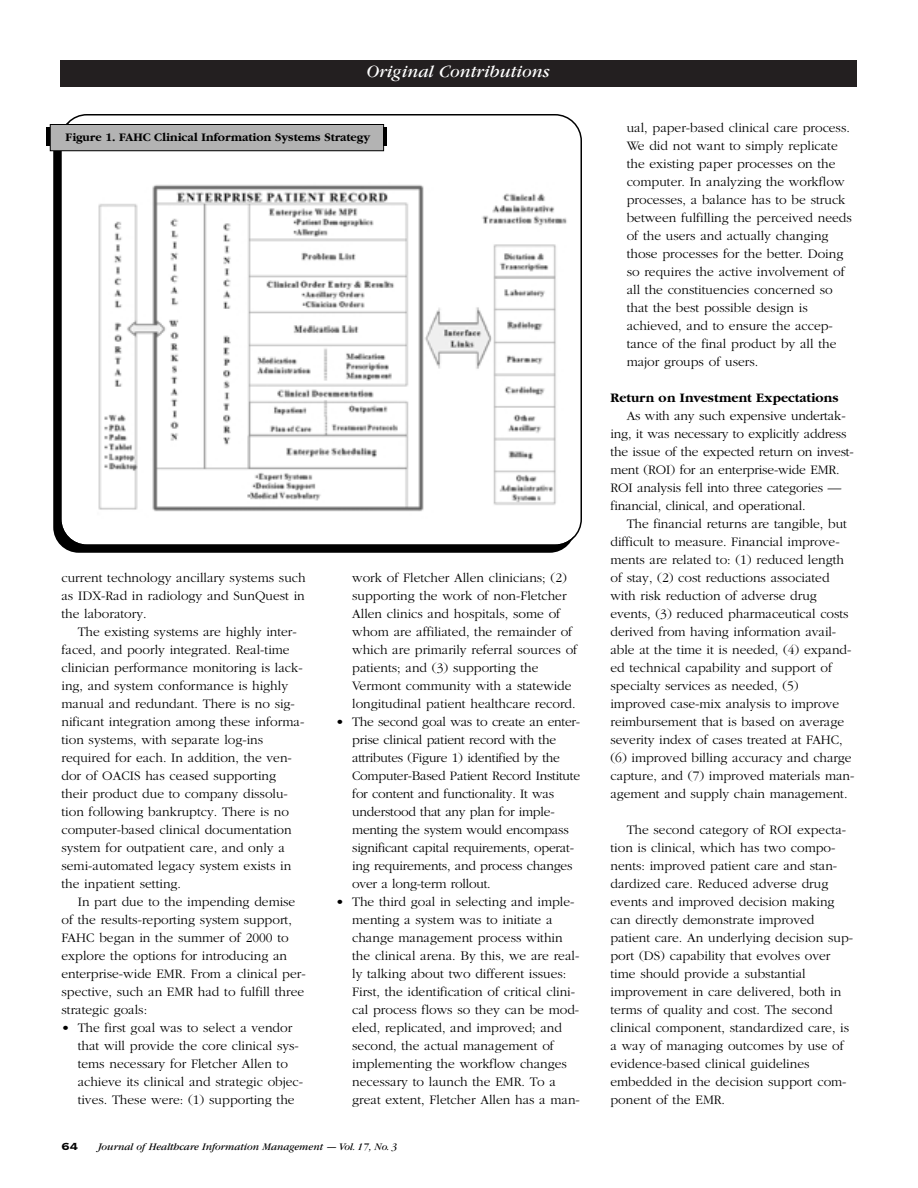
<style>
.page{position:relative;width:918px;height:1188px;background:#fff}
.page>*{position:absolute;margin:0;border:0;box-sizing:border-box;transform-origin:0 0}
.t1{font:italic 18px "Garamond";color:#fff}
.t2{font:300 13.5px/18px "Garamond";color:#000}
.t3{font:300 13.5px/18px "Garamond";letter-spacing:-.02em;color:#000}
.t4{font:700 13.5px "Garamond";color:#000}
.t5{font:13.5px "Copperplate Thirty Three BC";color:#000}
.t6{font:700 12px "Garamond";color:#000}
.t7{font:italic 10.5px "Garamond";color:#000}
</style>
<div class="page">
<div style="left:60px;top:60px;width:796px;height:27px;background:#231f20"></div>
<div style="left:53px;top:121px;width:522px;height:432px;background:#000;border-radius:26px"></div>
<svg style="left:60px;top:114px;width:522px;height:432px;background:#e6e6e6"></svg>
<div style="left:46px;top:128px;width:341px;height:18px;background:#000"></div>
<div style="left:51px;top:125px;width:332px;height:25px;background:#b3b3b3"></div>
<div style="left:50px;top:124px;width:334px;height:27px;border:1px solid #000"></div>
<h1 class="t1" style="left:367px;top:66px;width:185px">Original Contributions</h1>
<p class="t6" style="left:66px;top:132px;width:306px">Figure 1. FAHC Clinical Information Systems Strategy</p>
<p class="t2" style="left:62px;top:570px;width:246px;text-align:justify">current technology ancillary systems such as IDX-Rad in radiology and SunQuest in the laboratory.</p>
<p class="t2" style="left:62px;top:624px;width:244px;text-indent:16px">The existing systems are highly inter&shy;faced, and poorly integrated. Real-time clinician performance monitoring is lack&shy;ing, and system conformance is highly manual and redundant. There is no sig&shy;nificant integration among these informa&shy;tion systems, with separate log-ins required for each. In addition, the ven&shy;dor of OACIS has ceased supporting their product due to company dissolu&shy;tion following bankruptcy. There is no computer-based clinical documentation system for outpatient care, and only a semi-automated legacy system exists in the inpatient setting.</p>
<p class="t2" style="left:62px;top:894px;width:246px;text-indent:16px">In part due to the impending demise of the results-reporting system support, FAHC began in the summer of 2000 to explore the options for introducing an enterprise-wide EMR. From a clinical per&shy;spective, such an EMR had to fulfill three strategic goals:</p>
<p class="t2" style="left:78px;top:1020px;width:227px;text-indent:-16px">• The first goal was to select a vendor that will provide the core clinical sys&shy;tems necessary for Fletcher Allen to achieve its clinical and strategic objec&shy;tives. These were: (1) supporting the</p>
<p class="t2" style="left:352px;top:570px;width:227px">work of Fletcher Allen clinicians; (2) supporting the work of non-Fletcher Allen clinics and hospitals, some of whom are affiliated, the remainder of which are primarily referral sources of patients; and (3) supporting the Vermont community with a statewide longitudinal patient healthcare record.</p>
<p class="t3" style="left:352px;top:714px;width:230px;text-indent:-16px">• The second goal was to create an enter&shy;prise clinical patient record with the attributes (Figure 1) identified by the Computer-Based Patient Record Institute for content and functionality. It was understood that any plan for imple&shy;menting the system would encompass significant capital requirements, operat&shy;ing requirements, and process changes over a long-term rollout.</p>
<p class="t2" style="left:352px;top:894px;width:229px;text-indent:-16px">• The third goal in selecting and imple&shy;menting a system was to initiate a change management process within the clinical arena. By this, we are real&shy;ly talking about two different issues:<br>First, the identification of critical clini&shy;cal process flows so they can be mod&shy;eled, replicated, and improved; and second, the actual management of implementing the workflow changes necessary to launch the EMR. To a great extent, Fletcher Allen has a man-</p>
<p class="t5" style="left:62px;top:1137px;width:18px">64</p>
<p class="t7" style="left:98px;top:1143px;width:301px">Journal of Healthcare Information Management — Vol. 17, No. 3</p>
<p class="t2" style="left:627px;top:120px;width:227px">ual, paper-based clinical care process.<br>We did not want to simply replicate the existing paper processes on the computer. In analyzing the workflow processes, a balance has to be struck between fulfilling the perceived needs of the users and actually changing those processes for the better. Doing so requires the active involvement of all the constituencies concerned so that the best possible design is achieved, and to ensure the accep&shy;tance of the final product by all the major groups of users.</p>
<p class="t4" style="left:610px;top:392px;width:230px">Return on Investment Expectations</p>
<p class="t2" style="left:610px;top:408px;width:245px;text-indent:16px">As with any such expensive undertak&shy;ing, it was necessary to explicitly address the issue of the expected return on invest&shy;ment (ROI) for an enterprise-wide EMR.<br>ROI analysis fell into three categories — financial, clinical, and operational.</p>
<p class="t2" style="left:610px;top:516px;width:245px;text-indent:16px">The financial returns are tangible, but difficult to measure. Financial improve&shy;ments are related to: (1) reduced length of stay, (2) cost reductions associated with risk reduction of adverse drug events, (3) reduced pharmaceutical costs derived from having information avail&shy;able at the time it is needed, (4) expand&shy;ed technical capability and support of specialty services as needed, (5) improved case-mix analysis to improve reimbursement that is based on average severity index of cases treated at FAHC, (6) improved billing accuracy and charge capture, and (7) improved materials man&shy;agement and supply chain management.</p>
<p class="t2" style="left:610px;top:822px;width:244px;text-indent:16px">The second category of ROI expecta&shy;tion is clinical, which has two compo&shy;nents: improved patient care and stan&shy;dardized care. Reduced adverse drug events and improved decision making can directly demonstrate improved patient care. An underlying decision sup&shy;port (DS) capability that evolves over time should provide a substantial improvement in care delivered, both in terms of quality and cost. The second clinical component, standardized care, is a way of managing outcomes by use of evidence-based clinical guidelines embedded in the decision support com&shy;ponent of the EMR.</p>
</div>
